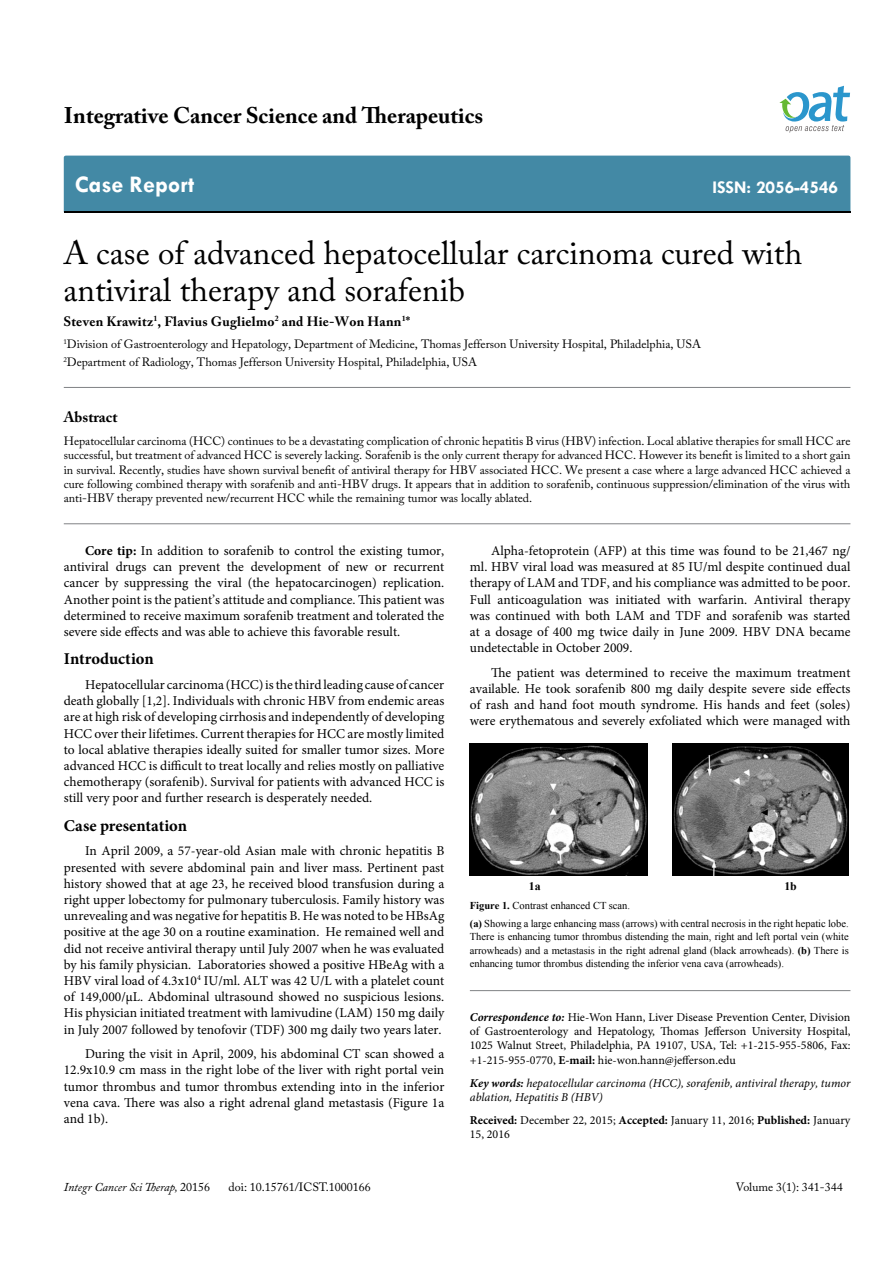
<style>
.page{position:relative;width:893px;height:1263px;background:#fff}
.page>*{position:absolute;margin:0;border:0;box-sizing:border-box;transform-origin:0 0}
.t1{font:33px/37.5px "Adobe Caslon Pro";color:#000}
.t2{font:700 24px "Tw Cen";color:#fff}
.t3{font:700 22.5px "Adobe Caslon Pro";color:#000}
.t4{font:700 18px "Tw Cen";color:#fff}
.t5{font:700 16.5px "Minion Pro";letter-spacing:-.005em;color:#000}
.t6{font:700 15px "Adobe Caslon Pro";color:#000}
.t7{font:13.5px/16.2px "Minion Pro";color:#000;text-align:justify}
.t8{font:700 13.5px "Adobe Caslon Pro";letter-spacing:.02em;color:#000}
.t9{font:12px/14.4px "Adobe Caslon Pro";color:#000}
.t10{font:12px/14.4px "Minion Pro";color:#000;text-align:justify}
.t11{font:italic 12px/14.4px "Minion Pro";color:#000}
.t12{font:italic 12px "Adobe Caslon Pro";color:#000}
.t13{font:700 11.55px "Times New Roman";color:#000}
.t14{font:10.5px/13.5px "Times New Roman";color:#000}
.s1{font-weight:700}
.s2{font-weight:700;font-style:italic}
.s3{font-style:normal}
</style>
<div class="page">
<div style="left:64px;top:156px;width:786px;height:56px;background:#4389a5"></div>
<svg style="left:779px;top:86px;width:71px;height:47px"></svg>
<hr style="left:64px;top:523px;width:786px;height:1px;background:#808285">
<hr style="left:64px;top:387px;width:786px;height:1px;background:#808285">
<hr style="left:470px;top:990px;width:380px;height:1px;background:#808285">
<img style="left:470px;top:744px;width:177px;height:131px">
<img style="left:672px;top:744px;width:177px;height:132px">
<h3 class="t3" style="left:64px;top:102px;width:421px">Integrative Cancer Science and Therapeutics</h3>
<h2 class="t2" style="left:75px;top:170px;width:121px">Case Report</h2>
<h3 class="t4" style="left:712px;top:176px;width:127px">ISSN: 2056-4546</h3>
<h1 class="t1" style="left:63px;top:234px;width:740px">A case of advanced hepatocellular carcinoma cured with antiviral therapy and sorafenib</h1>
<p class="t8" style="left:63px;top:313px;width:348px">Steven Krawitz<sup>1</sup>, Flavius Guglielmo<sup>2</sup> and Hie-Won Hann<sup>1</sup>*</p>
<p class="t9" style="left:63px;top:335px;width:639px;line-height:18px"><sup>1</sup>Division of Gastroenterology and Hepatology, Department of Medicine, Thomas Jefferson University Hospital, Philadelphia, USA<br><sup>2</sup>Department of Radiology, Thomas Jefferson University Hospital, Philadelphia, USA</p>
<p class="t6" style="left:64px;top:408px;width:55px">Abstract</p>
<p class="t9" style="left:64px;top:433px;width:788px;text-align:justify">Hepatocellular carcinoma (HCC) continues to be a devastating complication of chronic hepatitis B virus (HBV) infection. Local ablative therapies for small HCC are successful, but treatment of advanced HCC is severely lacking. Sorafenib is the only current therapy for advanced HCC. However its benefit is limited to a short gain in survival. Recently, studies have shown survival benefit of antiviral therapy for HBV associated HCC. We present a case where a large advanced HCC achieved a cure following combined therapy with sorafenib and anti-HBV drugs. It appears that in addition to sorafenib, continuous suppression/elimination of the virus with anti-HBV therapy prevented new/recurrent HCC while the remaining tumor was locally ablated.</p>
<p class="t7" style="left:64px;top:542px;width:382px;text-indent:21px"><span class="s1">Core tip:</span> In addition to sorafenib to control the existing tumor, antiviral drugs can prevent the development of new or recurrent cancer by suppressing the viral (the hepatocarcinogen) replication.<br>Another point is the patient’s attitude and compliance. This patient was determined to receive maximum sorafenib treatment and tolerated the severe side effects and was able to achieve this favorable result.</p>
<p class="t5" style="left:64px;top:647px;width:91px">Introduction</p>
<p class="t7" style="left:64px;top:676px;width:382px;text-indent:21px">Hepatocellular carcinoma (HCC) is the third leading cause of cancer death globally [1,2]. Individuals with chronic HBV from endemic areas are at high risk of developing cirrhosis and independently of developing HCC over their lifetimes. Current therapies for HCC are mostly limited to local ablative therapies ideally suited for smaller tumor sizes. More advanced HCC is difficult to treat locally and relies mostly on palliative chemotherapy (sorafenib). Survival for patients with advanced HCC is still very poor and further research is desperately needed.</p>
<p class="t5" style="left:64px;top:814px;width:125px">Case presentation</p>
<p class="t7" style="left:64px;top:843px;width:382px;text-indent:21px">In April 2009, a 57-year-old Asian male with chronic hepatitis B presented with severe abdominal pain and liver mass. Pertinent past history showed that at age 23, he received blood transfusion during a right upper lobectomy for pulmonary tuberculosis. Family history was unrevealing and was negative for hepatitis B. He was noted to be HBsAg positive at the age 30 on a routine examination. He remained well and did not receive antiviral therapy until July 2007 when he was evaluated by his family physician. Laboratories showed a positive HBeAg with a HBV viral load of 4.3x10<sup>4</sup> IU/ml. ALT was 42 U/L with a platelet count of 149,000/µL. Abdominal ultrasound showed no suspicious lesions.<br>His physician initiated treatment with lamivudine (LAM) 150 mg daily in July 2007 followed by tenofovir (TDF) 300 mg daily two years later.</p>
<p class="t7" style="left:64px;top:1046px;width:382px;text-indent:21px">During the visit in April, 2009, his abdominal CT scan showed a 12.9x10.9 cm mass in the right lobe of the liver with right portal vein tumor thrombus and tumor thrombus extending into in the inferior vena cava. There was also a right adrenal gland metastasis (Figure 1a and 1b).</p>
<p class="t7" style="left:470px;top:542px;width:382px;text-indent:21px">Alpha-fetoprotein (AFP) at this time was found to be 21,467 ng/ ml. HBV viral load was measured at 85 IU/ml despite continued dual therapy of LAM and TDF, and his compliance was admitted to be poor.<br>Full anticoagulation was initiated with warfarin. Antiviral therapy was continued with both LAM and TDF and sorafenib was started at a dosage of 400 mg twice daily in June 2009. HBV DNA became undetectable in October 2009.</p>
<p class="t7" style="left:470px;top:664px;width:382px;text-indent:21px">The patient was determined to receive the maximum treatment available. He took sorafenib 800 mg daily despite severe side effects of rash and hand foot mouth syndrome. His hands and feet (soles) were erythematous and severely exfoliated which were managed with</p>
<p class="t13" style="left:529px;top:878px;width:13px">1a</p>
<p class="t13" style="left:784px;top:878px;width:14px">1b</p>
<p class="t14" style="left:470px;top:897px;width:380px;line-height:17.7px"><span class="s1">Figure 1.</span> Contrast enhanced CT scan.<br><span class="s1">(a)</span> Showing a large enhancing mass (arrows) with central necrosis in the right hepatic lobe.</p>
<p class="t14" style="left:470px;top:930px;width:380px;text-align:justify">There is enhancing tumor thrombus distending the main, right and left portal vein (white arrowheads) and a metastasis in the right adrenal gland (black arrowheads). <span class="s1">(b)</span> There is enhancing tumor thrombus distending the inferior vena cava (arrowheads).</p>
<p class="t10" style="left:470px;top:1010px;width:382px"><span class="s2">Correspondence to:</span> Hie-Won Hann, Liver Disease Prevention Center, Division of Gastroenterology and Hepatology, Thomas Jefferson University Hospital, 1025 Walnut Street, Philadelphia, PA 19107, USA, Tel: +1-215-955-5806, Fax: +1-215-955-0770, <span class="s1">E-mail:</span> hie-won.hann@jefferson.edu</p>
<p class="t11" style="left:470px;top:1076px;width:382px"><span class="s1">Key words:</span> hepatocellular carcinoma (HCC), sorafenib, antiviral therapy, tumor ablation, Hepatitis B (HBV)</p>
<p class="t10" style="left:470px;top:1113px;width:382px"><span class="s1">Received:</span> December 22, 2015; <span class="s1">Accepted:</span> January 11, 2016; <span class="s1">Published:</span> January<br>15, 2016</p>
<p class="t12" style="left:64px;top:1180px;width:148px">Integr Cancer Sci Therap, <span class="s3">20156</span></p>
<p class="t9" style="left:229px;top:1180px;width:144px">doi: 10.15761/ICST.1000166</p>
<p class="t9" style="left:736px;top:1180px;width:108px">Volume 3(1): 341-344</p>
</div>
